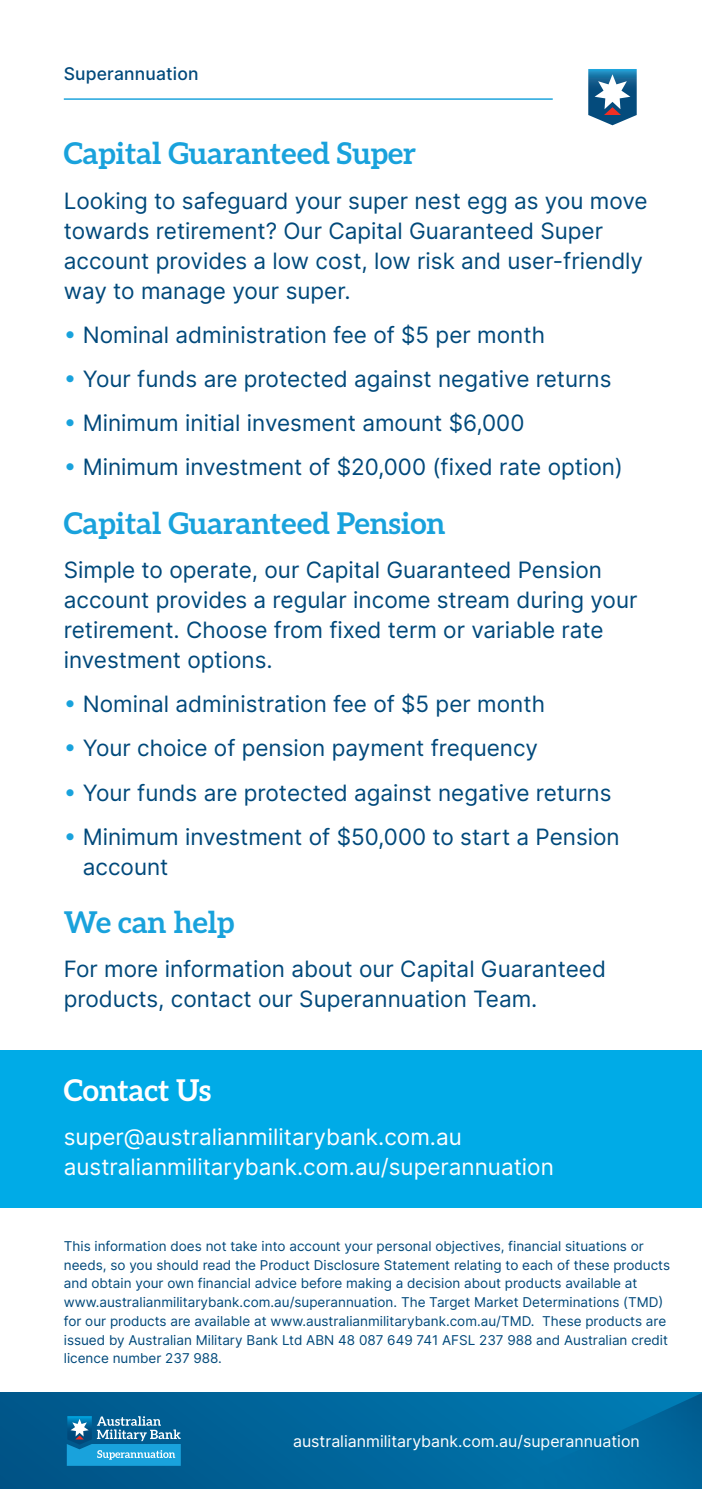
<style>
.page{position:relative;width:702px;height:1489px;background:#fff}
.page>*{position:absolute;margin:0;border:0;box-sizing:border-box;transform-origin:0 0}
.t1{font:700 30px "Aleo";color:#19a2dc}
.t2{font:700 30px "Aleo";color:#fff}
.t3{font:22.5px/30px "Inter";color:#00497b}
.t4{font:22.5px/30px "Inter";color:#fff}
.t5{font:500 17.5px "Inter";letter-spacing:.01em;color:#00497b}
.t6{font:16px "Inter";color:#fff}
.t7{font:13.5px/18.8px "Inter";color:#00497b}
.s1{color:#19a2dc}
</style>
<div class="page">
<div style="left:0;top:1050px;width:702px;height:157px;background:#00abe7"></div>
<div style="left:0;top:1392px;width:702px;height:96px;background:linear-gradient(to bottom,#00649a,#005e93)"></div>
<svg style="left:448px;top:1392px;width:254px;height:96px;background:#006ea4"></svg>
<svg style="left:67px;top:1415px;width:114px;height:50px;background:#328fbd"></svg>
<hr style="left:64px;top:98px;width:488px;height:2px;background:#19a2dc">
<svg style="left:588px;top:69px;width:48px;height:56px"></svg>
<p class="t5" style="left:64px;top:61px;width:136px">Superannuation</p>
<h1 class="t1" style="left:64px;top:136px;width:354px">Capital Guaranteed Super</h1>
<p class="t3" style="left:64px;top:185px;width:585px">Looking to safeguard your super nest egg as you move towards retirement? Our Capital Guaranteed Super account provides a low cost, low risk and user-friendly way to manage your super.</p>
<p class="t3" style="left:64px;top:319px;width:483px"><span class="s1">•</span> Nominal administration fee of $5 per month</p>
<p class="t3" style="left:64px;top:363px;width:549px"><span class="s1">•</span> Your funds are protected against negative returns</p>
<p class="t3" style="left:64px;top:407px;width:462px"><span class="s1">•</span> Minimum initial invesment amount $6,000</p>
<p class="t3" style="left:64px;top:451px;width:560px"><span class="s1">•</span> Minimum investment of $20,000 (fixed rate option)</p>
<h1 class="t1" style="left:64px;top:505px;width:383px">Capital Guaranteed Pension</h1>
<p class="t3" style="left:64px;top:554px;width:575px">Simple to operate, our Capital Guaranteed Pension account provides a regular income stream during your retirement. Choose from fixed term or variable rate investment options.</p>
<p class="t3" style="left:64px;top:688px;width:483px"><span class="s1">•</span> Nominal administration fee of $5 per month</p>
<p class="t3" style="left:64px;top:732px;width:476px"><span class="s1">•</span> Your choice of pension payment frequency</p>
<p class="t3" style="left:64px;top:776px;width:549px"><span class="s1">•</span> Your funds are protected against negative returns</p>
<p class="t3" style="left:83px;top:821px;width:538px;text-indent:-19px"><span class="s1">•</span> Minimum investment of $50,000 to start a Pension account</p>
<h1 class="t1" style="left:64px;top:905px;width:172px">We can help</h1>
<p class="t3" style="left:64px;top:953px;width:543px">For more information about our Capital Guaranteed products, contact our Superannuation Team.</p>
<h1 class="t2" style="left:64px;top:1072px;width:149px">Contact Us</h1>
<p class="t4" style="left:64px;top:1121px;width:491px">super@australianmilitarybank.com.au australianmilitarybank.com.au/superannuation</p>
<p class="t7" style="left:64px;top:1236px;width:607px">This information does not take into account your personal objectives, financial situations or needs, so you should read the Product Disclosure Statement relating to each of these products and obtain your own financial advice before making a decision about products available at www.australianmilitarybank.com.au/superannuation. The Target Market Determinations (TMD) for our products are available at www.australianmilitarybank.com.au/TMD. These products are issued by Australian Military Bank Ltd ABN 48 087 649 741 AFSL 237 988 and Australian credit licence number 237 988.</p>
<p class="t6" style="left:293px;top:1428px;width:348px">australianmilitarybank.com.au/superannuation</p>
</div>
